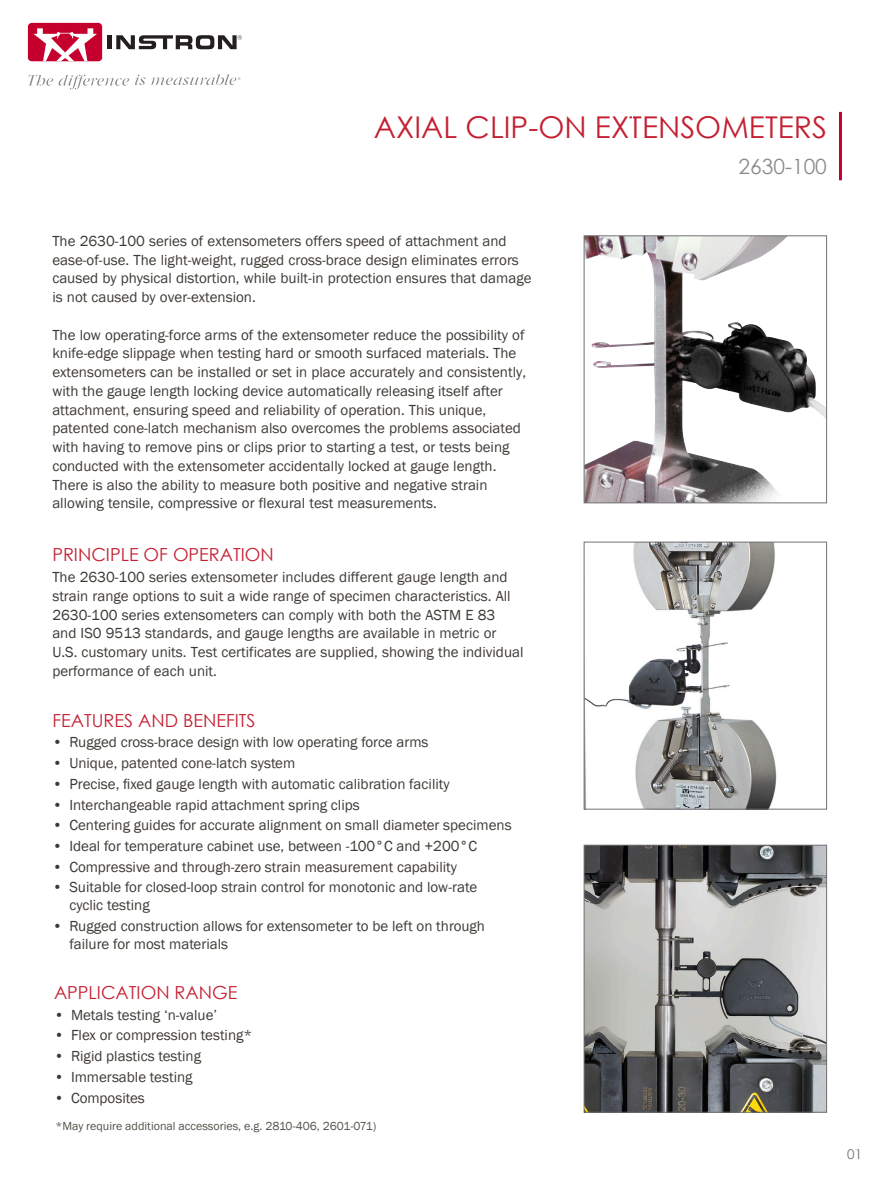
<style>
.page{position:relative;width:891px;height:1188px;background:#fff}
.page>*{position:absolute;margin:0;border:0;box-sizing:border-box;transform-origin:0 0}
.t1{font:30px "Century Gothic";color:#c42032}
.t2{font:21px "Century Gothic";color:#8b8a8e}
.t3{font:18px "Century Gothic";color:#c42032}
.Body_Text{font:15px/18.8px "Franklin Gothic";color:#3d3934}
.t4{font:13.5px "Century Gothic";color:#717074}
.t5{font:12px "Franklin Gothic";color:#535249}
</style>
<div class="page">
<hr style="left:839px;top:112px;width:3px;height:68px;background:#c5002e">
<img style="left:586px;top:237px;width:239px;height:264px">
<div style="left:584px;top:235px;width:243px;height:268px;border:1px solid #717074"></div>
<img style="left:586px;top:544px;width:191px;height:264px">
<div style="left:584px;top:542px;width:243px;height:268px;border:1px solid #717074"></div>
<img style="left:586px;top:847px;width:239px;height:264px">
<div style="left:584px;top:845px;width:243px;height:268px;border:1px solid #717074"></div>
<div style="left:28px;top:23px;width:74px;height:38px;background:#c5002e;border-radius:4px"></div>
<svg style="left:33px;top:28px;width:64px;height:33px"></svg>
<div style="left:107px;top:35px;width:5px;height:14px;background:#231f20"></div>
<svg style="left:116px;top:35px;width:126px;height:14px"></svg>
<svg style="left:28px;top:74px;width:213px;height:15px"></svg>
<p class="t1" style="left:374px;top:106px;width:455px">AXIAL CLIP-ON EXTENSOMETERS</p>
<p class="t2" style="left:739px;top:152px;width:90px">2630-100</p>
<p class="Body_Text" style="left:52px;top:232px;width:481px">The 2630-100 series of extensometers offers speed of attachment and ease-of-use. The light-weight, rugged cross-brace design eliminates errors caused by physical distortion, while built-in protection ensures that damage is not caused by over-extension.</p>
<p class="Body_Text" style="left:52px;top:326px;width:475px">The low operating-force arms of the extensometer reduce the possibility of knife-edge slippage when testing hard or smooth surfaced materials. The extensometers can be installed or set in place accurately and consistently, with the gauge length locking device automatically releasing itself after attachment, ensuring speed and reliability of operation. This unique, patented cone-latch mechanism also overcomes the problems associated with having to remove pins or clips prior to starting a test, or tests being conducted with the extensometer accidentally locked at gauge length.<br>There is also the ability to measure both positive and negative strain allowing tensile, compressive or flexural test measurements.</p>
<p class="t3" style="left:52px;top:542px;width:223px">PRINCIPLE OF OPERATION</p>
<p class="Body_Text" style="left:52px;top:568px;width:473px">The 2630-100 series extensometer includes different gauge length and strain range options to suit a wide range of specimen characteristics. All 2630-100 series extensometers can comply with both the ASTM E 83<br>and IS0 9513 standards, and gauge lengths are available in metric or U.S. customary units. Test certificates are supplied, showing the individual performance of each unit.</p>
<p class="t3" style="left:52px;top:708px;width:205px">FEATURES AND BENEFITS</p>
<p class="Body_Text" style="left:52px;top:733px;width:378px">• Rugged cross-brace design with low operating force arms</p>
<p class="Body_Text" style="left:52px;top:754px;width:244px">• Unique, patented cone-latch system</p>
<p class="Body_Text" style="left:52px;top:775px;width:399px">• Precise, fixed gauge length with automatic calibration facility</p>
<p class="Body_Text" style="left:52px;top:796px;width:309px">• Interchangeable rapid attachment spring clips</p>
<p class="Body_Text" style="left:52px;top:816px;width:461px">• Centering guides for accurate alignment on small diameter specimens</p>
<p class="Body_Text" style="left:52px;top:837px;width:426px">• Ideal for temperature cabinet use, between -100°C and +200°C</p>
<p class="Body_Text" style="left:52px;top:858px;width:406px">• Compressive and through-zero strain measurement capability</p>
<p class="Body_Text" style="left:69px;top:879px;width:409px;line-height:18px;text-indent:-17px">• Suitable for closed-loop strain control for monotonic and low-rate cyclic testing</p>
<p class="Body_Text" style="left:69px;top:917px;width:417px;line-height:18px;text-indent:-17px">• Rugged construction allows for extensometer to be left on through failure for most materials</p>
<p class="t3" style="left:54px;top:980px;width:185px">APPLICATION RANGE</p>
<p class="Body_Text" style="left:54px;top:1006px;width:165px">• Metals testing ‘n-value’</p>
<p class="Body_Text" style="left:54px;top:1026px;width:200px">• Flex or compression testing*</p>
<p class="Body_Text" style="left:54px;top:1047px;width:149px">• Rigid plastics testing</p>
<p class="Body_Text" style="left:54px;top:1068px;width:140px">• Immersable testing</p>
<p class="Body_Text" style="left:54px;top:1088px;width:92px">• Composites</p>
<p class="t5" style="left:56px;top:1119px;width:322px">*May require additional accessories, e.g. 2810-406, 2601-071)</p>
<p class="t4" style="left:847px;top:1145px;width:16px">01</p>
</div>
